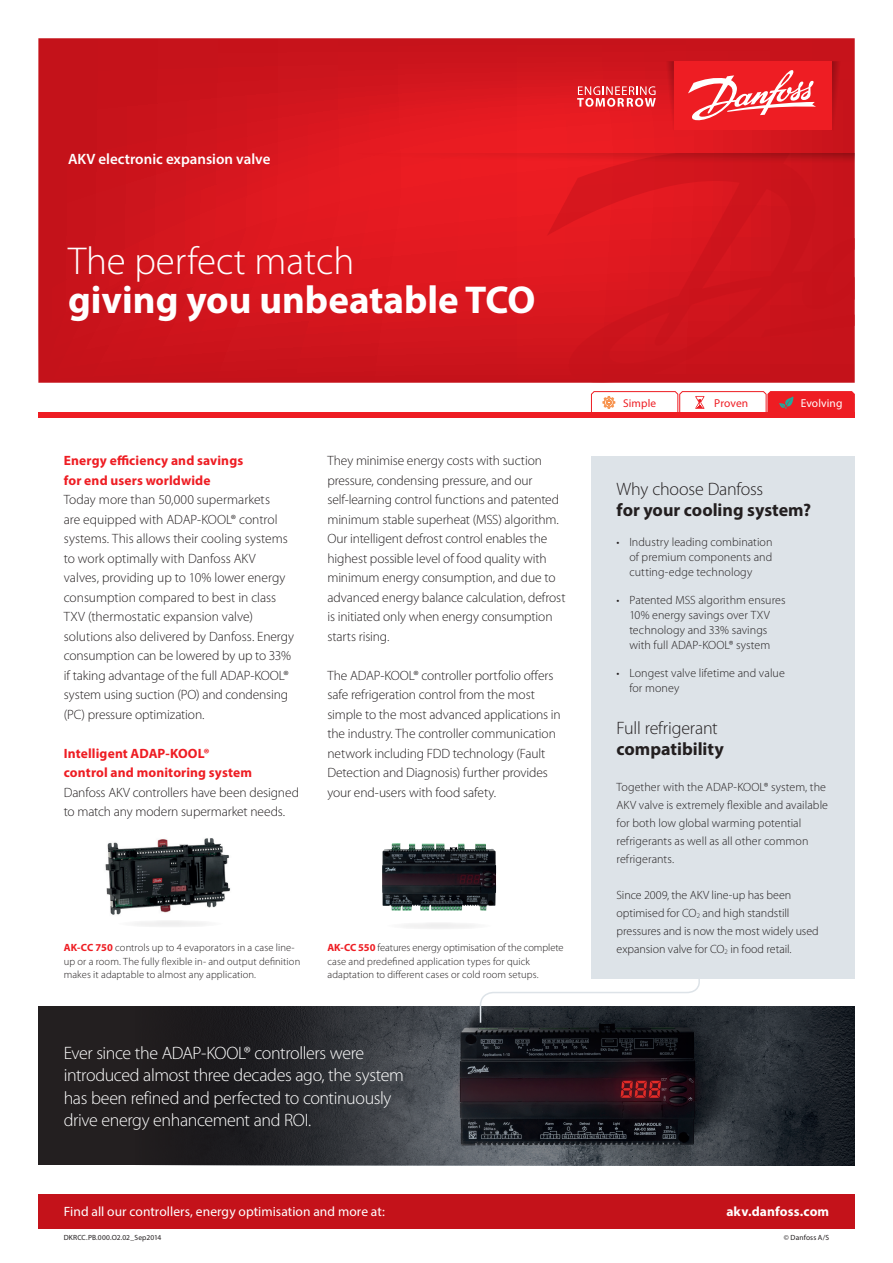
<style>
.page{position:relative;width:893px;height:1263px;background:#fff}
.page>*{position:absolute;margin:0;border:0;box-sizing:border-box;transform-origin:0 0}
.t1{font:700 39px "Myriad Pro";color:#fff}
.t2{font:300 39px "Myriad Pro";color:#fff}
.t3{font:300 18px/22.5px "Myriad Pro";letter-spacing:-.025em;color:#fff}
.t4{font:700 18px "Myriad Pro";color:#231f20}
.t5{font:300 18px "Myriad Pro";letter-spacing:-.015em;color:#231f20}
.t6{font:600 15px "Myriad Pro";color:#fff}
.t7{font:300 13.5px/19.5px "Myriad Pro";letter-spacing:-.005em;color:#231f20}
.t8{font:700 13.5px/19.5px "Myriad Pro";letter-spacing:.01em;color:#ee1d23}
.t9{font:13.5px "Myriad Pro";letter-spacing:.005em;color:#fff}
.t10{font:700 13.5px "Myriad Pro";letter-spacing:.01em;color:#fff}
.t11{font:300 12px/18px "Myriad Pro";letter-spacing:.005em;color:#231f20}
.t12{font:11.4px "Myriad Pro";letter-spacing:.01em;color:#fff}
.t13{font:11.4px "Myriad Pro";color:#ee1d23}
.t14{font:11.25px "Myriad Pro";letter-spacing:.01em;color:#ee1d23}
.t15{font:300 10.5px/13.5px "Myriad Pro";letter-spacing:.01em;color:#231f20}
.t16{font:7.5px "Myriad Pro";letter-spacing:.015em;color:#231f20}
.s1{font-weight:700;color:#ee1d23}
.s2{font-size:6.9px}
</style>
<div class="page">
<div style="left:591px;top:456px;width:264px;height:522px;background:#dde3e8"></div>
<img style="left:105px;top:838px;width:126px;height:77px">
<img style="left:382px;top:843px;width:114px;height:67px">
<div style="left:116px;top:920px;width:109px;height:7px;background:#f3f3f3;border-radius:50%"></div>
<div style="left:385px;top:922px;width:108px;height:8px;background:#f4f4f4;border-radius:50%"></div>
<div style="left:38px;top:1195px;width:817px;height:34px;background:#c4121a"></div>
<svg style="left:38px;top:38px;width:817px;height:345px;background:#d3161e"></svg>
<svg style="left:547px;top:166px;width:308px;height:217px;background:#d1151d"></svg>
<svg style="left:832px;top:61px;width:12px;height:69px"></svg>
<svg style="left:358px;top:153px;width:497px;height:13px;background:#d5171e"></svg>
<div style="left:674px;top:61px;width:158px;height:69px;background:#ee1d23"></div>
<svg style="left:577px;top:61px;width:97px;height:69px;background:#dd2b32"></svg>
<svg style="left:688px;top:70px;width:128px;height:51px"></svg>
<svg style="left:591px;top:391px;width:264px;height:21px"></svg>
<div style="left:38px;top:412px;width:817px;height:6px;background:#ee1d23"></div>
<div style="left:38px;top:1006px;width:817px;height:159px;background:#231f20"></div>
<img style="left:220px;top:1006px;width:635px;height:159px">
<svg style="left:479px;top:978px;width:222px;height:46px"></svg>
<p class="t6" style="left:68px;top:150px;width:204px">AKV electronic expansion valve</p>
<h1 class="t2" style="left:68px;top:239px;width:288px">The perfect match</h1>
<h1 class="t1" style="left:68px;top:274px;width:469px">giving you unbeatable TCO</h1>
<p class="t8" style="left:64px;top:450px;width:181px">Energy efficiency and savings for end users worldwide</p>
<p class="t7" style="left:64px;top:490px;width:232px">Today more than 50,000 supermarkets<br>are equipped with ADAP-KOOL® control systems. This allows their cooling systems to work optimally with Danfoss AKV valves, providing up to 10% lower energy consumption compared to best in class TXV (thermostatic expansion valve) solutions also delivered by Danfoss. Energy consumption can be lowered by up to 33% if taking advantage of the full ADAP-KOOL® system using suction (PO) and condensing (PC) pressure optimization.</p>
<p class="t8" style="left:64px;top:743px;width:190px">Intelligent ADAP-KOOL® control and monitoring system</p>
<p class="t7" style="left:64px;top:782px;width:237px">Danfoss AKV controllers have been designed to match any modern supermarket needs.</p>
<p class="t7" style="left:327px;top:451px;width:240px">They minimise energy costs with suction pressure, condensing pressure, and our self-learning control functions and patented minimum stable superheat (MSS) algorithm.<br>Our intelligent defrost control enables the highest possible level of food quality with minimum energy consumption, and due to advanced energy balance calculation, defrost is initiated only when energy consumption starts rising.</p>
<p class="t7" style="left:327px;top:665px;width:235px">The ADAP-KOOL® controller portfolio offers safe refrigeration control from the most simple to the most advanced applications in the industry. The controller communication network including FDD technology (Fault Detection and Diagnosis) further provides your end-users with food safety.</p>
<p class="t15" style="left:64px;top:941px;width:238px"><span class="s1">AK-CC 750</span> controls up to 4 evaporators in a case line&shy;up or a room. The fully flexible in- and output definition makes it adaptable to almost any application.</p>
<p class="t15" style="left:327px;top:941px;width:238px"><span class="s1">AK-CC 550</span> features energy optimisation of the complete case and predefined application types for quick adaptation to different cases or cold room setups.</p>
<h2 class="t3" style="left:64px;top:1042px;width:342px">Ever since the ADAP-KOOL® controllers were introduced almost three decades ago, the system has been refined and perfected to continuously drive energy enhancement and ROI.</h2>
<p class="t9" style="left:64px;top:1203px;width:323px">Find all our controllers, energy optimisation and more at:</p>
<p class="t14" style="left:623px;top:396px;width:34px">Simple</p>
<p class="t13" style="left:714px;top:396px;width:36px">Proven</p>
<p class="t12" style="left:801px;top:396px;width:43px">Evolving</p>
<h2 class="t5" style="left:617px;top:479px;width:148px">Why choose Danfoss</h2>
<h2 class="t4" style="left:617px;top:498px;width:196px">for your cooling system?</h2>
<p class="t11" style="left:629px;top:535px;width:145px;line-height:15px;text-align:justify;text-indent:-13px">• Industry leading combination of premium components and cutting-edge technology</p>
<p class="t11" style="left:617px;top:592px;width:170px;line-height:15px;text-align:center">• Patented MSS algorithm ensures<br>10% energy savings over TXV technology and 33% savings<br>with full ADAP-KOOL® system</p>
<p class="t11" style="left:629px;top:665px;width:157px;line-height:15px;text-indent:-13px">• Longest valve lifetime and value for money</p>
<h2 class="t5" style="left:617px;top:718px;width:103px">Full refrigerant</h2>
<h2 class="t4" style="left:617px;top:737px;width:109px">compatibility</h2>
<p class="t11" style="left:617px;top:778px;width:213px">Together with the ADAP-KOOL® system, the AKV valve is extremely flexible and available for both low global warming potential refrigerants as well as all other common refrigerants.</p>
<p class="t11" style="left:617px;top:886px;width:204px">Since 2009, the AKV line-up has been optimised for CO<span class="s2">2</span> and high standstill pressures and is now the most widely used expansion valve for CO<span class="s2">2</span> in food retail.</p>
<p class="t10" style="left:726px;top:1203px;width:104px">akv.danfoss.com</p>
<p class="t16" style="left:64px;top:1233px;width:99px">DKRCC.PB.000.O2.02_Sep2014</p>
<p class="t16" style="left:784px;top:1233px;width:47px">© Danfoss A/S</p>
</div>
